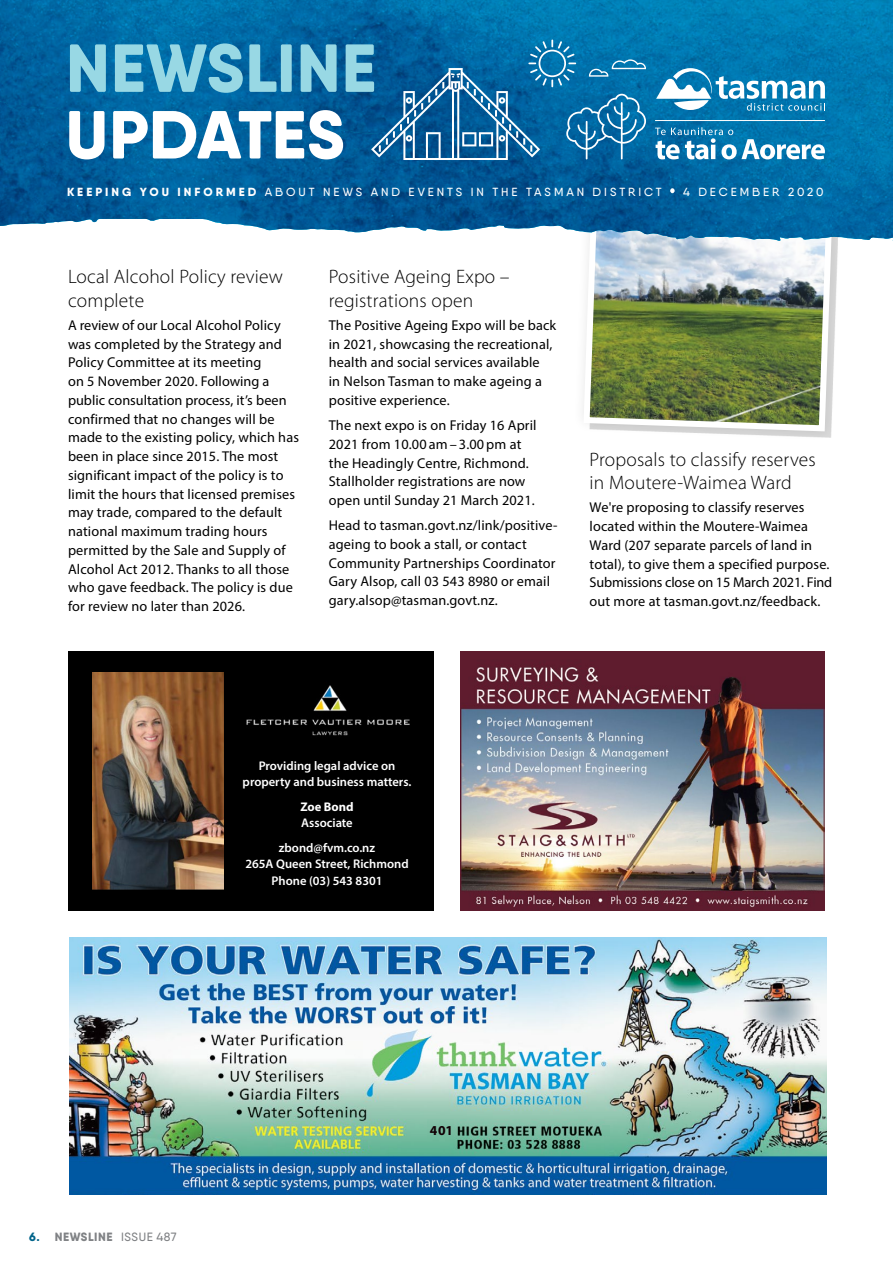
<style>
.page{position:relative;width:893px;height:1263px;background:#fff}
.page>*{position:absolute;margin:0;border:0;box-sizing:border-box;transform-origin:0 0}
.t1{font:300 19.5px/23.4px "Myriad Pro";letter-spacing:.01em;color:#000}
.t2{font:14.25px/18.8px "Myriad Pro";letter-spacing:.01em;color:#000}
.t3{font:700 13.65px "Myriad Pro";color:#110005}
.t4{font:600 12.6px/16.2px "Myriad Pro";color:#fff;text-align:center}
.t5{font:700 12.6px "Myriad Pro";color:#fff}
.t6{font:800 12px "Qanelas Soft DEMO";letter-spacing:.045em;color:#808285}
.t7{font:500 11.7px "Qanelas Soft DEMO";letter-spacing:.245em;color:#fff}
.s1{font-weight:800}
.s2{color:#00648a}
.s3{font-weight:500}
</style>
<div class="page">
<svg style="left:732px;top:241px;width:106px;height:197px"></svg>
<img style="left:583px;top:241px;width:252px;height:193px">
<img style="left:69px;top:938px;width:757px;height:257px">
<img style="left:427px;top:1120px;width:26px;height:21px">
<svg style="left:602px;top:1126px;width:7px;height:9px"></svg>
<svg style="left:361px;top:1140px;width:6px;height:8px"></svg>
<img style="left:461px;top:651px;width:364px;height:259px">
<div style="left:68px;top:651px;width:366px;height:259px;background:#000"></div>
<img style="left:92px;top:672px;width:131px;height:217px">
<img style="left:246px;top:685px;width:164px;height:51px">
<img style="left:0;top:0;width:893px;height:102px">
<svg style="left:0;top:101px;width:841px;height:140px"></svg>
<img style="left:0;top:102px;width:504px;height:130px">
<svg style="left:832px;top:102px;width:61px;height:38px;background:#0078b1"></svg>
<img style="left:832px;top:140px;width:61px;height:101px">
<svg style="left:670px;top:188px;width:5px;height:5px"></svg>
<svg style="left:656px;top:68px;width:169px;height:43px"></svg>
<hr style="left:655px;top:120px;width:170px;height:1px;background:#fff">
<svg style="left:655px;top:127px;width:170px;height:32px"></svg>
<svg style="left:69px;top:40px;width:577px;height:120px;background:#3c89b6"></svg>
<p class="t7" style="left:67px;top:186px;width:596px"><span class="s1">KEEPING YOU INFORMED</span> ABOUT NEWS AND EVENTS IN THE TASMAN DISTRICT</p>
<p class="t7" style="left:683px;top:186px;width:142px">4 DECEMBER 2020</p>
<h1 class="t1" style="left:68px;top:265px;width:217px">Local Alcohol Policy review complete</h1>
<p class="t2" style="left:68px;top:315px;width:232px">A review of our Local Alcohol Policy was completed by the Strategy and Policy Committee at its meeting<br>on 5 November 2020. Following a public consultation process, it’s been confirmed that no changes will be made to the existing policy, which has been in place since 2015. The most significant impact of the policy is to limit the hours that licensed premises may trade, compared to the default national maximum trading hours permitted by the Sale and Supply of Alcohol Act 2012. Thanks to all those who gave feedback. The policy is due for review no later than 2026.</p>
<h1 class="t1" style="left:329px;top:265px;width:182px">Positive Ageing Expo – registrations open</h1>
<p class="t2" style="left:329px;top:315px;width:229px">The Positive Ageing Expo will be back in 2021, showcasing the recreational, health and social services available<br>in Nelson Tasman to make ageing a positive experience.</p>
<p class="t2" style="left:329px;top:416px;width:209px">The next expo is on Friday 16 April<br>2021 from 10.00 am – 3.00 pm at the Headingly Centre, Richmond.<br>Stallholder registrations are now open until Sunday 21 March 2021.</p>
<p class="t2" style="left:329px;top:516px;width:230px">Head to tasman.govt.nz/link/positive&shy;ageing to book a stall, or contact Community Partnerships Coordinator Gary Alsop, call 03 543 8980 or email gary.alsop@tasman.govt.nz.</p>
<h1 class="t1" style="left:590px;top:447px;width:228px">Proposals to classify reserves in Moutere-Waimea Ward</h1>
<p class="t2" style="left:590px;top:498px;width:244px">We're proposing to classify reserves located within the Moutere-Waimea Ward (207 separate parcels of land in total), to give them a specified purpose.<br>Submissions close on 15 March 2021. Find out more at tasman.govt.nz/feedback.</p>
<p class="t4" style="left:243px;top:757px;width:170px">Providing legal advice on property and business matters.</p>
<p class="t5" style="left:300px;top:798px;width:55px">Zoe Bond</p>
<p class="t4" style="left:279px;top:810px;width:98px;line-height:24.6px">Associate zbond@fvm.co.nz</p>
<p class="t4" style="left:245px;top:855px;width:165px">265A Queen Street, Richmond<br>Phone (03) 543 8301</p>
<p class="t6" style="left:29px;top:1231px;width:149px"><span class="s2">6.</span> NEWSLINE <span class="s3">ISSUE 487</span></p>
<p class="t3" style="left:430px;top:1121px;width:25px">401</p>
</div>
